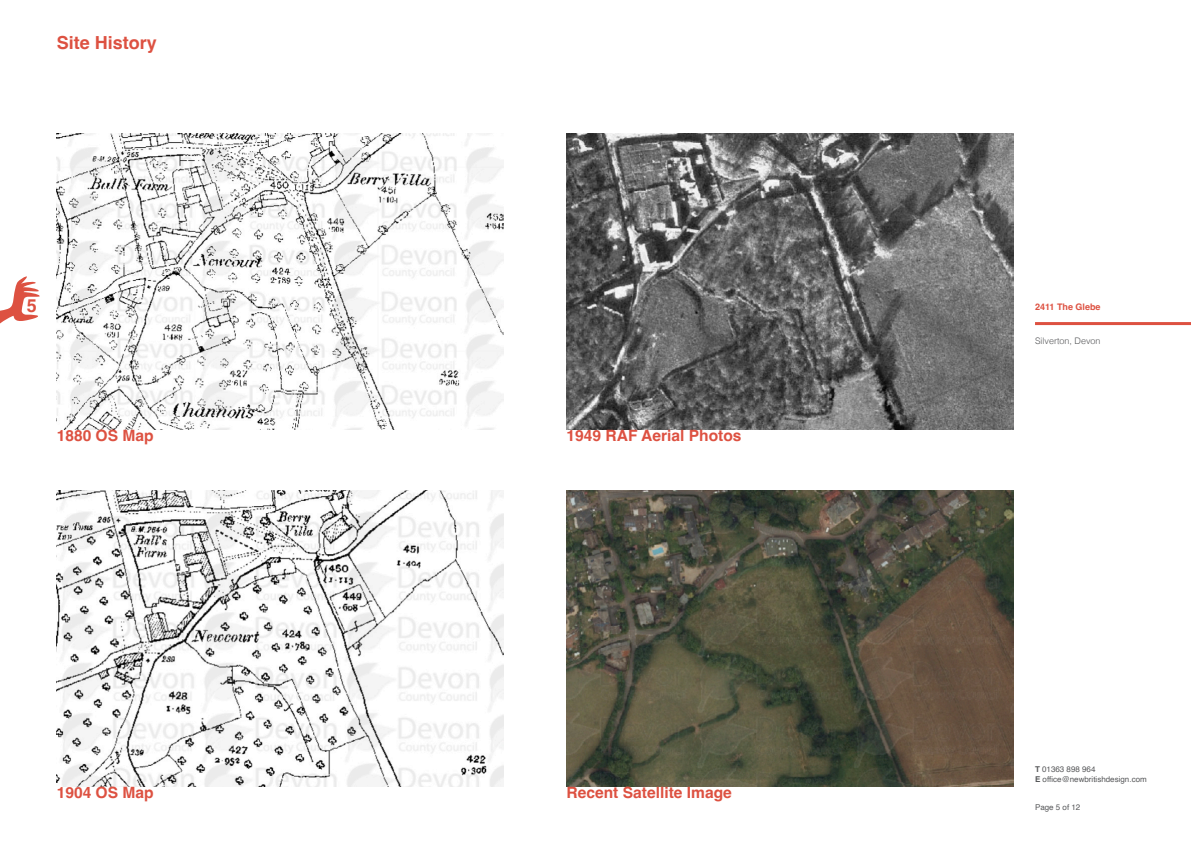
<style>
.page{position:relative;width:1191px;height:842px;background:#fff}
.page>*{position:absolute;margin:0;border:0;box-sizing:border-box;transform-origin:0 0}
.t1{font:700 18px "Helvetica";color:#dd5141}
.t2{font:700 15.6px "Helvetica";color:#dd5141}
.t3{font:300 9px "Helvetica";color:#57585a}
.t4{font:700 9px "Helvetica";color:#dd5141}
.t5{font:8px/9.6px "Helvetica";color:#57585a}
.s1{font-weight:700}
</style>
<div class="page">
<hr style="left:1035px;top:322px;width:156px;height:3px;background:#dd5141">
<svg style="left:0;top:276px;width:40px;height:47px"></svg>
<img style="left:57px;top:134px;width:446px;height:296px">
<img style="left:566px;top:134px;width:447px;height:296px">
<img style="left:57px;top:490px;width:446px;height:296px">
<img style="left:566px;top:490px;width:447px;height:296px">
<p class="t1" style="left:57px;top:32px;width:102px">Site History</p>
<p class="t1" style="left:27px;top:294px;width:12px">5</p>
<p class="t4" style="left:1035px;top:301px;width:67px">2411 The Glebe</p>
<p class="t2" style="left:57px;top:426px;width:98px">1880 OS Map</p>
<p class="t2" style="left:57px;top:783px;width:98px">1904 OS Map</p>
<p class="t2" style="left:566px;top:426px;width:176px">1949 RAF Aerial Photos</p>
<p class="t2" style="left:566px;top:783px;width:167px">Recent Satellite Image</p>
<p class="t3" style="left:1035px;top:333px;width:67px">Silverton, Devon</p>
<p class="t5" style="left:1035px;top:764px;width:113px"><span class="s1">T</span> 01363 898 964<br><span class="s1">E</span> office@newbritishdesign.com</p>
<p class="t5" style="left:1035px;top:802px;width:47px">Page 5 of 12</p>
</div>
